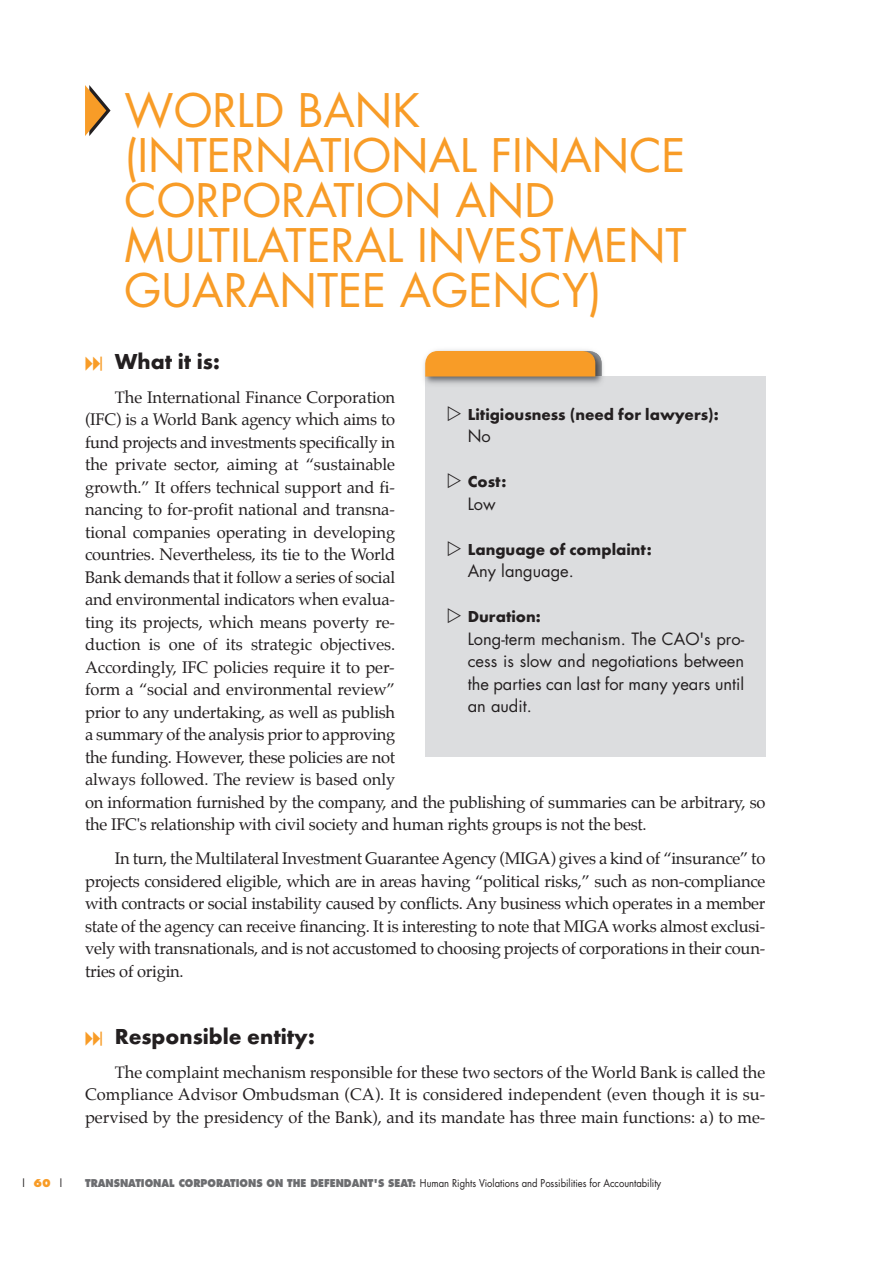
<style>
.page{position:relative;width:893px;height:1263px;background:#fff}
.page>*{position:absolute;margin:0;border:0;box-sizing:border-box;transform-origin:0 0}
.t1{font:45px/45px "Futura";color:#f89c27}
.t2{font:700 22.5px "Futura T";color:#231f20}
.t3{font:16.5px/22.5px "Palatino";letter-spacing:-.015em;color:#231f20;text-align:justify}
.t4{font:16.5px/22.5px "Futura";color:#231f20;text-align:justify}
.t5{font:700 16.5px "Futura T";color:#231f20}
.t6{font:10.5px "Futura";color:#231f20;scale:.9 1}
.t7{font:10.5px "Futura";color:#231f20}
.s1{font-weight:800;color:#f89c27}
.s2{font-weight:800;color:#6c6d70}
</style>
<div class="page">
<svg style="left:85px;top:85px;width:26px;height:51px"></svg>
<div style="left:425px;top:376px;width:340px;height:381px;background:#dcdddf"></div>
<img style="left:425px;top:376px;width:179px;height:11px">
<div style="left:425px;top:351px;width:177px;height:25px;background:#f89c27"></div>
<h1 class="t1" style="left:125px;top:87px;width:564px">WORLD BANK (INTERNATIONAL FINANCE<br>CORPORATION AND<br>MULTILATERAL INVESTMENT<br>GUARANTEE AGENCY)</h1>
<h2 class="t2" style="left:115px;top:348px;width:107px">What it is:</h2>
<p class="t3" style="left:85px;top:387px;width:682px;text-align:left;text-indent:30px">The International Finance Corporation<br>(IFC) is a World Bank agency which aims to<br>fund projects and investments specifically in<br>the private sector, aiming at “sustainable<br>growth.” It offers technical support and fi-<br>nancing to for-profit national and transna-<br>tional companies operating in developing<br>countries. Nevertheless, its tie to the World<br>Bank demands that it follow a series of social<br>and environmental indicators when evalua-<br>ting its projects, which means poverty re-<br>duction is one of its strategic objectives.<br>Accordingly, IFC policies require it to per-<br>form a “social and environmental review”<br>prior to any undertaking, as well as publish<br>a summary of the analysis prior to approving<br>the funding. However, these policies are not<br>always followed. The review is based only<br>on information furnished by the company, and the publishing of summaries can be arbitrary, so the IFC's relationship with civil society and human rights groups is not the best.</p>
<p class="t3" style="left:85px;top:848px;width:682px;text-indent:30px">In turn, the Multilateral Investment Guarantee Agency (MIGA) gives a kind of “insurance” to projects considered eligible, which are in areas having “political risks,” such as non-compliance with contracts or social instability caused by conflicts. Any business which operates in a member state of the agency can receive financing. It is interesting to note that MIGA works almost exclusi&shy;vely with transnationals, and is not accustomed to choosing projects of corporations in their coun&shy;tries of origin.</p>
<p class="t5" style="left:468px;top:404px;width:253px">Litigiousness (need for lawyers):</p>
<p class="t4" style="left:468px;top:425px;width:25px">No</p>
<p class="t5" style="left:468px;top:472px;width:40px">Cost:</p>
<p class="t4" style="left:468px;top:492px;width:29px">Low</p>
<p class="t5" style="left:468px;top:539px;width:185px">Language of complaint:</p>
<p class="t4" style="left:468px;top:560px;width:108px">Any language.</p>
<p class="t5" style="left:468px;top:607px;width:75px">Duration:</p>
<p class="t4" style="left:468px;top:627px;width:278px">Long-term mechanism. The CAO's pro&shy;cess is slow and negotiations between the parties can last for many years until an audit.</p>
<h2 class="t2" style="left:115px;top:1023px;width:202px">Responsible entity:</h2>
<p class="t3" style="left:85px;top:1062px;width:682px;text-indent:30px">The complaint mechanism responsible for these two sectors of the World Bank is called the Compliance Advisor Ombudsman (CA). It is considered independent (even though it is su&shy;pervised by the presidency of the Bank), and its mandate has three main functions: a) to me-</p>
<p class="t7" style="left:22px;top:1175px;width:41px">l<span class="s1">60</span>l</p>
<p class="t6" style="left:85px;top:1175px;width:642px"><span class="s2">TRANSNATIONAL CORPORATIONS ON THE DEFENDANT'S SEAT:</span> Human Rights Violations and Possibilities for Accountability</p>
</div>
